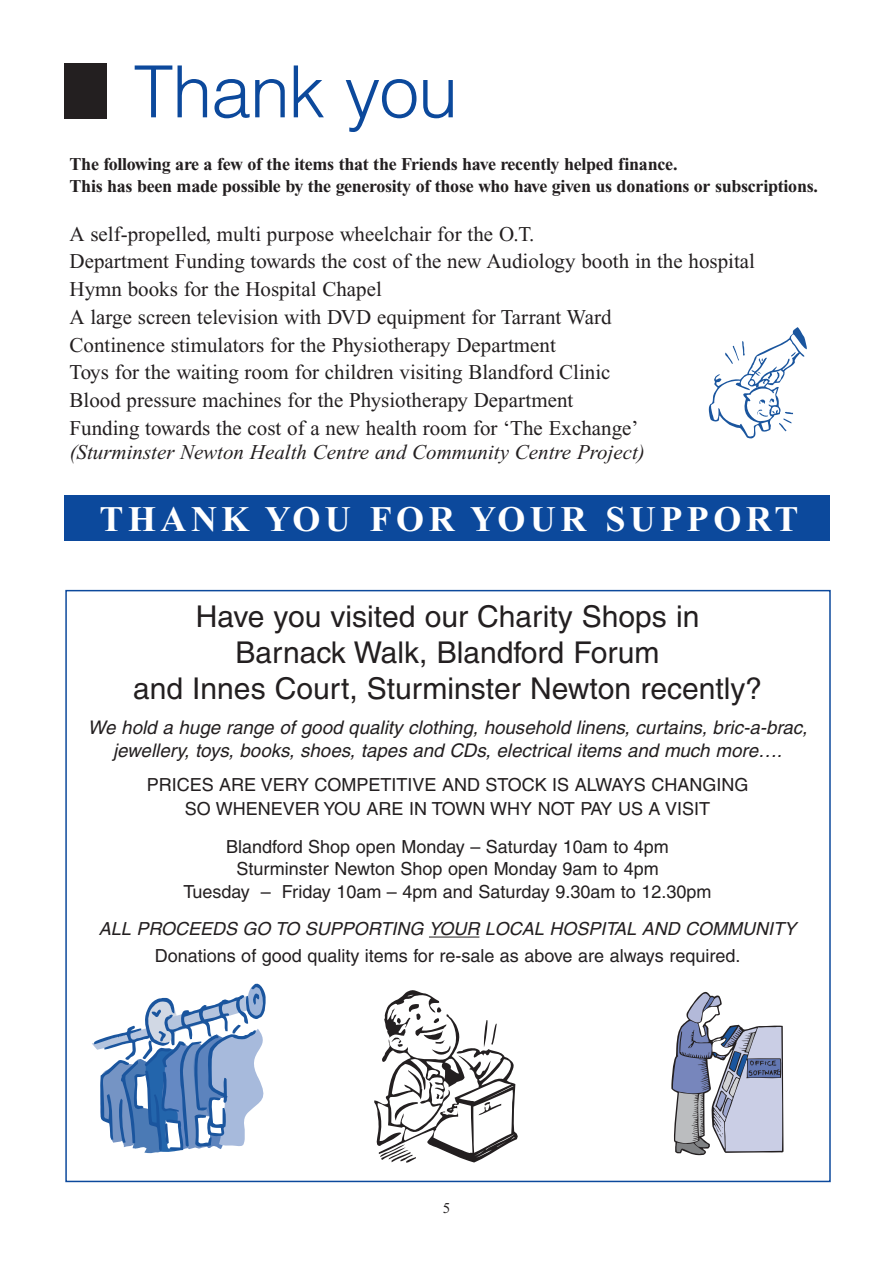
<style>
.page{position:relative;width:893px;height:1263px;background:#fff}
.page>*{position:absolute;margin:0;border:0;box-sizing:border-box;transform-origin:0 0}
.t1{font:300 72px "Helvetica";letter-spacing:-.015em;color:#0c499c}
.t2{font:700 36px "Times New Roman";letter-spacing:.125em;color:#fff}
.t3{font:30px/36px "Helvetica";color:#231f20;text-align:center}
.t4{font:21px/27.8px "Times New Roman";color:#231f20}
.t5{font:italic 21px "Times New Roman";color:#231f20}
.t6{font:italic 18.75px/22.5px "Helvetica";color:#231f20;text-align:center}
.t7{font:18px/22.5px "Helvetica";color:#231f20;text-align:center}
.t8{font:700 18px/21.9px "Times New Roman";letter-spacing:-.015em;color:#231f20}
.t9{font:italic 18px "Helvetica";color:#231f20}
.t10{font:15px "Times New Roman";color:#231f20}
</style>
<div class="page">
<div style="left:64px;top:495px;width:766px;height:45px;background:#0c499c"></div>
<hr style="left:429px;top:936px;width:50px;height:1px;background:#231f20">
<svg style="left:709px;top:327px;width:98px;height:112px"></svg>
<svg style="left:92px;top:983px;width:174px;height:171px"></svg>
<svg style="left:374px;top:990px;width:144px;height:173px"></svg>
<svg style="left:671px;top:991px;width:113px;height:165px"></svg>
<div style="left:64px;top:64px;width:42px;height:55px;background:#231f20"></div>
<h1 class="t1" style="left:134px;top:65px;width:326px">Thank you</h1>
<p class="t8" style="left:70px;top:155px;width:750px">The following are a few of the items that the Friends have recently helped finance.<br>This has been made possible by the generosity of those who have given us donations or subscriptions.</p>
<p class="t4" style="left:70px;top:222px;width:687px">A self-propelled, multi purpose wheelchair for the O.T.<br>Department Funding towards the cost of the new Audiology booth in the hospital Hymn books for the Hospital Chapel<br>A large screen television with DVD equipment for Tarrant Ward<br>Continence stimulators for the Physiotherapy Department<br>Toys for the waiting room for children visiting Blandford Clinic<br>Blood pressure machines for the Physiotherapy Department<br>Funding towards the cost of a new health room for ‘The Exchange’</p>
<p class="t5" style="left:70px;top:444px;width:577px">(Sturminster Newton Health Centre and Community Centre Project)</p>
<h2 class="t2" style="left:100px;top:507px;width:700px">THANK YOU FOR YOUR SUPPORT</h2>
<h3 class="t3" style="left:133px;top:601px;width:630px">Have you visited our Charity Shops in<br>Barnack Walk, Blandford Forum<br>and Innes Court, Sturminster Newton recently?</h3>
<p class="t6" style="left:88px;top:718px;width:724px">We hold a huge range of good quality clothing, household linens, curtains, bric-a-brac, jewellery, toys, books, shoes, tapes and CDs, electrical items and much more….</p>
<p class="t7" style="left:147px;top:775px;width:603px;line-height:24px">PRICES ARE VERY COMPETITIVE AND STOCK IS ALWAYS CHANGING<br>SO WHENEVER YOU ARE IN TOWN WHY NOT PAY US A VISIT</p>
<p class="t7" style="left:184px;top:837px;width:529px">Blandford Shop open Monday – Saturday 10am to 4pm<br>Sturminster Newton Shop open Monday 9am to 4pm<br>Tuesday – Friday 10am – 4pm and Saturday 9.30am to 12.30pm</p>
<p class="t9" style="left:99px;top:922px;width:702px">ALL PROCEEDS GO TO SUPPORTING YOUR LOCAL HOSPITAL AND COMMUNITY</p>
<p class="t7" style="left:155px;top:946px;width:587px">Donations of good quality items for re-sale as above are always required.</p>
<p class="t10" style="left:443px;top:1203px;width:9px">5</p>
</div>
